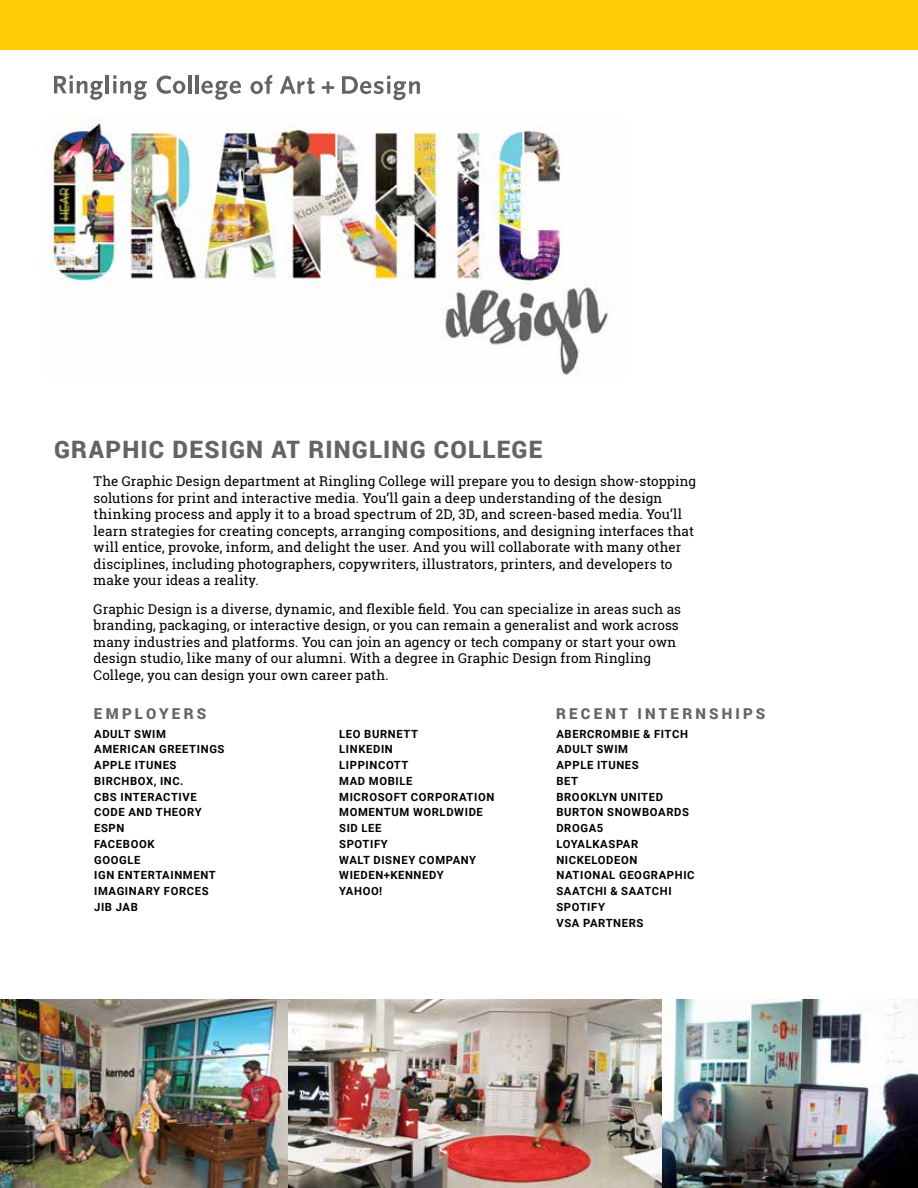
<style>
.page{position:relative;width:918px;height:1188px;background:#fff}
.page>*{position:absolute;margin:0;border:0;box-sizing:border-box;transform-origin:0 0}
.t1{font:900 24px "Roboto";letter-spacing:.05em;color:#636466}
.t2{font:900 15px "Roboto";letter-spacing:.21em;color:#636466}
.t3{font:13.5px/16.5px "Roboto Slab";letter-spacing:.005em;color:#000}
.t4{font:700 11.25px/15.8px "Roboto";letter-spacing:.055em;color:#000}
</style>
<div class="page">
<img style="left:287px;top:999px;width:631px;height:189px">
<div style="left:0;top:0;width:918px;height:50px;background:#ffcb05"></div>
<img style="left:0;top:999px;width:287px;height:189px">
<hr style="left:106px;top:75px;width:3px;height:18px;background:#636466">
<hr style="left:188px;top:75px;width:3px;height:18px;background:#636466">
<hr style="left:195px;top:75px;width:3px;height:18px;background:#636466">
<svg style="left:54px;top:75px;width:49px;height:25px"></svg>
<svg style="left:113px;top:75px;width:34px;height:25px"></svg>
<svg style="left:157px;top:76px;width:28px;height:18px"></svg>
<svg style="left:201px;top:81px;width:40px;height:19px"></svg>
<svg style="left:251px;top:75px;width:21px;height:19px"></svg>
<svg style="left:280px;top:76px;width:35px;height:18px"></svg>
<svg style="left:322px;top:81px;width:12px;height:13px"></svg>
<svg style="left:342px;top:76px;width:78px;height:24px"></svg>
<img style="left:45px;top:123px;width:563px;height:252px">
<p class="t1" style="left:54px;top:433px;width:490px">GRAPHIC DESIGN AT RINGLING COLLEGE</p>
<p class="t3" style="left:94px;top:473px;width:604px">The Graphic Design department at Ringling College will prepare you to design show-stopping solutions for print and interactive media. You’ll gain a deep understanding of the design thinking process and apply it to a broad spectrum of 2D, 3D, and screen-based media. You’ll learn strategies for creating concepts, arranging compositions, and designing interfaces that will entice, provoke, inform, and delight the user. And you will collaborate with many other disciplines, including photographers, copywriters, illustrators, printers, and developers to make your ideas a reality.</p>
<p class="t3" style="left:94px;top:600px;width:589px">Graphic Design is a diverse, dynamic, and flexible field. You can specialize in areas such as branding, packaging, or interactive design, or you can remain a generalist and work across many industries and platforms. You can join an agency or tech company or start your own design studio, like many of our alumni. With a degree in Graphic Design from Ringling College, you can design your own career path.</p>
<p class="t2" style="left:556px;top:704px;width:211px">RECENT INTERNSHIPS</p>
<p class="t4" style="left:556px;top:725px;width:140px">ABERCROMBIE &amp; FITCH<br>ADULT SWIM<br>APPLE ITUNES<br>BET<br>BROOKLYN UNITED<br>BURTON SNOWBOARDS<br>DROGA5<br>LOYALKASPAR<br>NICKELODEON<br>NATIONAL GEOGRAPHIC<br>SAATCHI &amp; SAATCHI<br>SPOTIFY<br>VSA PARTNERS</p>
<p class="t2" style="left:94px;top:704px;width:114px">EMPLOYERS</p>
<p class="t4" style="left:94px;top:725px;width:132px">ADULT SWIM<br>AMERICAN GREETINGS<br>APPLE ITUNES<br>BIRCHBOX, INC.<br>CBS INTERACTIVE<br>CODE AND THEORY<br>ESPN<br>FACEBOOK<br>GOOGLE<br>IGN ENTERTAINMENT<br>IMAGINARY FORCES<br>JIB JAB</p>
<p class="t4" style="left:339px;top:725px;width:157px">LEO BURNETT<br>LINKEDIN<br>LIPPINCOTT<br>MAD MOBILE<br>MICROSOFT CORPORATION<br>MOMENTUM WORLDWIDE<br>SID LEE<br>SPOTIFY<br>WALT DISNEY COMPANY<br>WIEDEN+KENNEDY<br>YAHOO!</p>
</div>
